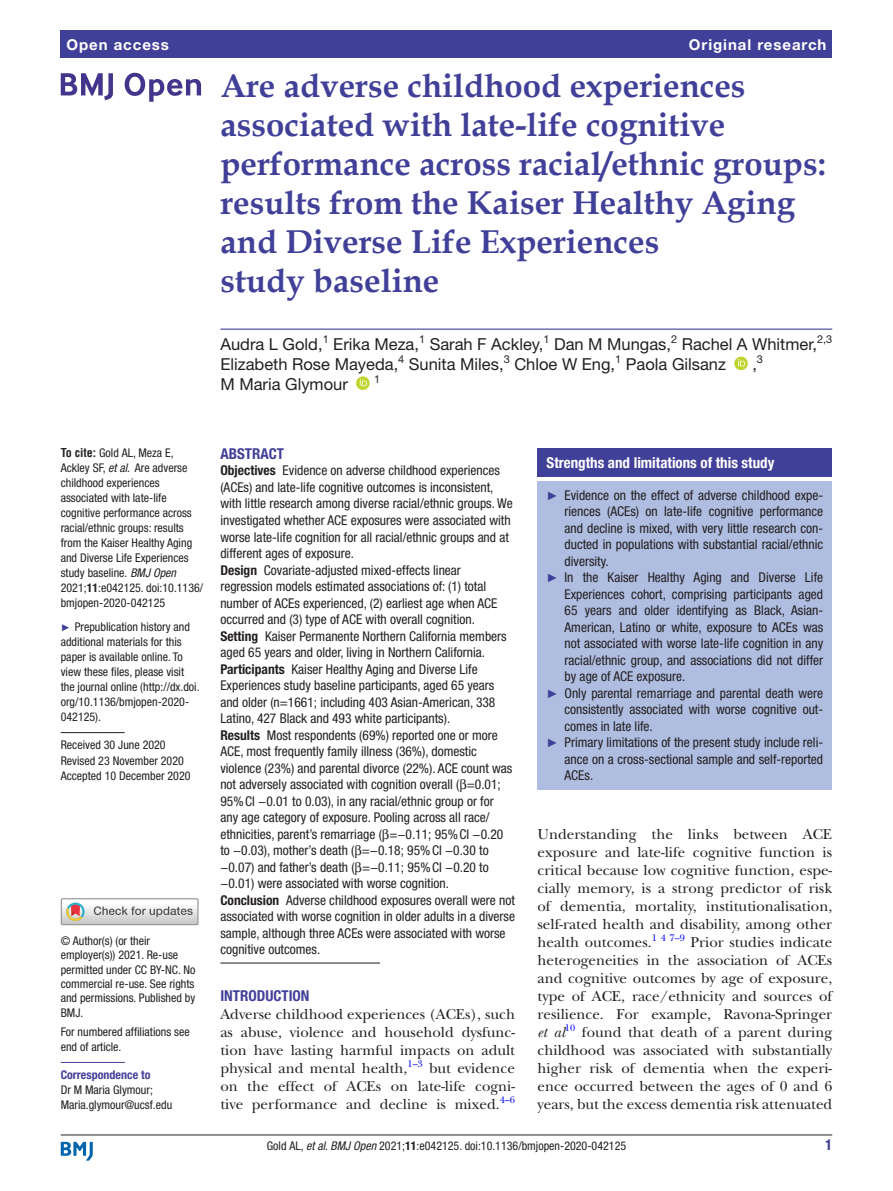
<style>
.page{position:relative;width:893px;height:1191px;background:#fff}
.page>*{position:absolute;margin:0;border:0;box-sizing:border-box;transform-origin:0 0}
.t1{font:700 33px/39px "Book Antiqua";color:#414099}
.t2{font:16.5px "Helvetica Neue LT Std";color:#231f20}
.t3{font:15px/18px "New Baskerville";color:#231f20;text-align:justify}
.t4{font:700 condensed 15px "Helvetica Neue LT Std";color:#fff}
.t5{font:700 15px "Helvetica Neue LT Std";letter-spacing:.065em;color:#fff}
.t6{font:700 condensed 15px "Helvetica Neue LT Std";color:#414099}
.t7{font:condensed 13.5px/16.5px "Helvetica Neue LT Std";color:#231f20}
.t8{font:condensed 12px/15px "Helvetica Neue LT Std";color:#231f20}
.t9{font:700 condensed 12px "Helvetica Neue LT Std";color:#414099}
.t10{font:10.95px "Helvetica Neue LT Std";color:#231f20}
.t11{font:9.9px "New Baskerville";color:#00f}
.s1{font-family:"Helvetica LT Std";font-weight:700}
.s2{font-style:italic}
.s3{font-weight:700}
.s4{font-family:"Arial";font-stretch:normal;font-size:9.75px;color:#414099}
.s5{font-family:"Arial";font-stretch:normal;font-size:12px;color:#414099}
</style>
<div class="page">
<hr style="left:61px;top:1134px;width:771px;height:1px;background:#231f20">
<svg style="left:61px;top:1141px;width:32px;height:19px"></svg>
<div style="left:61px;top:31px;width:771px;height:27px;background:#414099"></div>
<hr style="left:220px;top:328px;width:612px;height:2px;background:#414099">
<svg style="left:734px;top:357px;width:14px;height:13px"></svg>
<svg style="left:356px;top:376px;width:14px;height:14px"></svg>
<hr style="left:61px;top:732px;width:64px;height:1px;background:#231f20">
<hr style="left:61px;top:1062px;width:64px;height:1px;background:#414099">
<svg style="left:61px;top:73px;width:52px;height:27px"></svg>
<svg style="left:125px;top:73px;width:76px;height:29px"></svg>
<div style="left:61px;top:898px;width:138px;height:27px;border:1px solid #969090"></div>
<svg style="left:61px;top:898px;width:137px;height:26px"></svg>
<hr style="left:220px;top:962px;width:160px;height:1px;background:#231f20">
<div style="left:538px;top:448px;width:294px;height:29px;background:#414099"></div>
<div style="left:538px;top:481px;width:294px;height:308px;background:#afbde1"></div>
<p class="t5" style="left:66px;top:35px;width:104px">Open access</p>
<p class="t5" style="left:689px;top:35px;width:139px">Original research</p>
<h1 class="t1" style="left:220px;top:66px;width:607px">Are adverse childhood experiences associated with late-life cognitive performance across racial/ethnic groups: results from the Kaiser Healthy Aging and Diverse Life Experiences<br>study baseline</h1>
<p class="t2" style="left:220px;top:335px;width:104px">Audra L Gold,</p>
<p class="t10" style="left:323px;top:332px;width:8px">1</p>
<p class="t2" style="left:333px;top:335px;width:87px">Erika Meza,</p>
<p class="t10" style="left:419px;top:332px;width:8px">1</p>
<p class="t2" style="left:430px;top:335px;width:115px">Sarah F Ackley,</p>
<p class="t10" style="left:543px;top:332px;width:8px">1</p>
<p class="t2" style="left:554px;top:335px;width:118px">Dan M Mungas,</p>
<p class="t10" style="left:671px;top:332px;width:8px">2</p>
<p class="t2" style="left:682px;top:335px;width:137px">Rachel A Whitmer,</p>
<p class="t10" style="left:817px;top:332px;width:17px">2,3</p>
<p class="t2" style="left:220px;top:354px;width:179px">Elizabeth Rose Mayeda,</p>
<p class="t10" style="left:398px;top:352px;width:8px">4</p>
<p class="t2" style="left:409px;top:354px;width:96px">Sunita Miles,</p>
<p class="t10" style="left:504px;top:352px;width:8px">3</p>
<p class="t2" style="left:514px;top:354px;width:102px">Chloe W Eng,</p>
<p class="t10" style="left:615px;top:352px;width:8px">1</p>
<p class="t2" style="left:626px;top:354px;width:102px">Paola Gilsanz</p>
<p class="t10" style="left:757px;top:352px;width:8px">3</p>
<p class="t2" style="left:752px;top:354px;width:6px">,</p>
<p class="t2" style="left:220px;top:374px;width:129px">M Maria Glymour</p>
<p class="t10" style="left:374px;top:372px;width:8px">1</p>
<p class="t8" style="left:61px;top:445px;width:144px"><span class="s1">To cite:</span> Gold AL, Meza E,<br>Ackley SF, <span class="s2">et al</span>. Are adverse childhood experiences associated with late-life cognitive performance across racial/ethnic groups: results from the Kaiser Healthy Aging and Diverse Life Experiences study baseline. <span class="s2">BMJ Open<br></span>2021;<span class="s3">11</span>:e042125. doi:10.1136/ bmjopen-2020-042125</p>
<p class="t8" style="left:61px;top:619px;width:140px"><span class="s4">►</span> Prepublication history and additional materials for this paper is available online. To view these files, please visit the journal online (http://dx.doi. org/10.1136/bmjopen-2020-<br>042125).</p>
<p class="t8" style="left:61px;top:737px;width:131px">Received 30 June 2020<br>Revised 23 November 2020<br>Accepted 10 December 2020</p>
<p class="t8" style="left:61px;top:933px;width:136px;line-height:14.4px">© Author(s) (or their employer(s)) 2021. Re-use permitted under CC BY-NC. No commercial re-use. See rights and permissions. Published by<br>BMJ.</p>
<p class="t8" style="left:61px;top:1024px;width:130px">For numbered affiliations see end of article.</p>
<p class="t9" style="left:61px;top:1067px;width:91px">Correspondence to</p>
<p class="t8" style="left:61px;top:1082px;width:113px">Dr M Maria Glymour;<br>Maria.glymour@ucsf.edu</p>
<p class="t6" style="left:220px;top:444px;width:65px">ABSTRACT</p>
<p class="t7" style="left:220px;top:462px;width:296px"><span class="s3">Objectives</span> Evidence on adverse childhood experiences (ACEs) and late-life cognitive outcomes is inconsistent, with little research among diverse racial/ethnic groups. We investigated whether ACE exposures were associated with worse late-life cognition for all racial/ethnic groups and at different ages of exposure.<br><span class="s3">Design</span> Covariate-adjusted mixed-effects linear regression models estimated associations of: (1) total number of ACEs experienced, (2) earliest age when ACE occurred and (3) type of ACE with overall cognition.<br><span class="s3">Setting</span> Kaiser Permanente Northern California members aged 65 years and older, living in Northern California.<br><span class="s3">Participants</span> Kaiser Healthy Aging and Diverse Life Experiences study baseline participants, aged 65 years and older (n=1661; including 403 Asian-American, 338<br>Latino, 427 Black and 493 white participants).<br><span class="s3">Results</span> Most respondents (69%) reported one or more ACE, most frequently family illness (36%), domestic violence (23%) and parental divorce (22%). ACE count was not adversely associated with cognition overall ( =0.01; 95%CI −0.01 to 0.03), in any racial/ethnic group or for<br>any age category of exposure. Pooling across all race/ ethnicities, parent’s remarriage ( =−0.11; 95%CI −0.20 to −0.03), mother’s death ( =−0.18; 95%CI −0.30 to −0.07) and father’s death ( =−0.11; 95%CI −0.20 to −0.01) were associated with worse cognition.<br><span class="s3">Conclusion</span> Adverse childhood exposures overall were not associated with worse cognition in older adults in a diverse sample, although three ACEs were associated with worse cognitive outcomes.</p>
<p class="t6" style="left:220px;top:987px;width:91px">INTRODUCTION</p>
<p class="t3" style="left:220px;top:1005px;width:296px">Adverse childhood experiences (ACEs), such as abuse, violence and household dysfunc&shy;tion have lasting harmful impacts on adult physical and mental health,</p>
<p class="t11" style="left:407px;top:1057px;width:17px">1–3</p>
<p class="t3" style="left:220px;top:1059px;width:296px;text-indent:209px">but evidence on the effect of ACEs on late-life cogni&shy;tive performance and decline is mixed.<sup>4–6</sup></p>
<p class="t4" style="left:547px;top:453px;width:229px">Strengths and limitations of this study</p>
<p class="t7" style="left:547px;top:486px;width:278px"><span class="s5">►</span> Evidence on the effect of adverse childhood expe-</p>
<p class="t7" style="left:565px;top:503px;width:260px">riences (ACEs) on late-life cognitive performance</p>
<p class="t7" style="left:565px;top:519px;width:260px">and decline is mixed, with very little research con-</p>
<p class="t7" style="left:565px;top:536px;width:260px">ducted in populations with substantial racial/ethnic</p>
<p class="t7" style="left:565px;top:552px;width:46px">diversity.</p>
<p class="t7" style="left:547px;top:569px;width:278px"><span class="s5">►</span> In the Kaiser Healthy Aging and Diverse Life</p>
<p class="t7" style="left:565px;top:585px;width:260px">Experiences cohort, comprising participants aged</p>
<p class="t7" style="left:565px;top:602px;width:260px">65 years and older identifying as Black, Asian-</p>
<p class="t7" style="left:565px;top:618px;width:260px">American, Latino or white, exposure to ACEs was</p>
<p class="t7" style="left:565px;top:635px;width:260px">not associated with worse late-life cognition in any</p>
<p class="t7" style="left:565px;top:651px;width:260px">racial/ethnic group, and associations did not differ</p>
<p class="t7" style="left:565px;top:668px;width:122px">by age of ACE exposure.</p>
<p class="t7" style="left:547px;top:684px;width:278px"><span class="s5">►</span> Only parental remarriage and parental death were</p>
<p class="t7" style="left:565px;top:701px;width:260px">consistently associated with worse cognitive out-</p>
<p class="t7" style="left:565px;top:717px;width:90px">comes in late life.</p>
<p class="t7" style="left:547px;top:734px;width:278px"><span class="s5">►</span> Primary limitations of the present study include reli-</p>
<p class="t7" style="left:565px;top:750px;width:260px">ance on a cross-sectional sample and self-reported</p>
<p class="t7" style="left:565px;top:767px;width:30px">ACEs.</p>
<p class="t3" style="left:538px;top:825px;width:296px">Understanding the links between ACE exposure and late-life cognitive function is critical because low cognitive function, espe&shy;cially memory, is a strong predictor of risk of dementia, mortality, institutionalisation, self-rated health and disability, among other health outcomes.<sup>1</sup> <sup>4</sup> <sup>7–9</sup> Prior studies indicate heterogeneities in the association of ACEs and cognitive outcomes by age of exposure, type of ACE, race/ethnicity and sources of resilience. For example, Ravona-Springer <span class="s2">et al</span><sup>10</sup> found that death of a parent during childhood was associated with substantially higher risk of dementia when the experi&shy;ence occurred between the ages of 0 and 6 years, but the excess dementia risk attenuated</p>
<p class="t8" style="left:267px;top:1137px;width:361px">Gold AL, <span class="s2">et al</span>. <span class="s2">BMJ Open</span> 2021;<span class="s3">11</span>:e042125. doi:10.1136/bmjopen-2020-042125</p>
<p class="t6" style="left:825px;top:1135px;width:9px">1</p>
</div>
